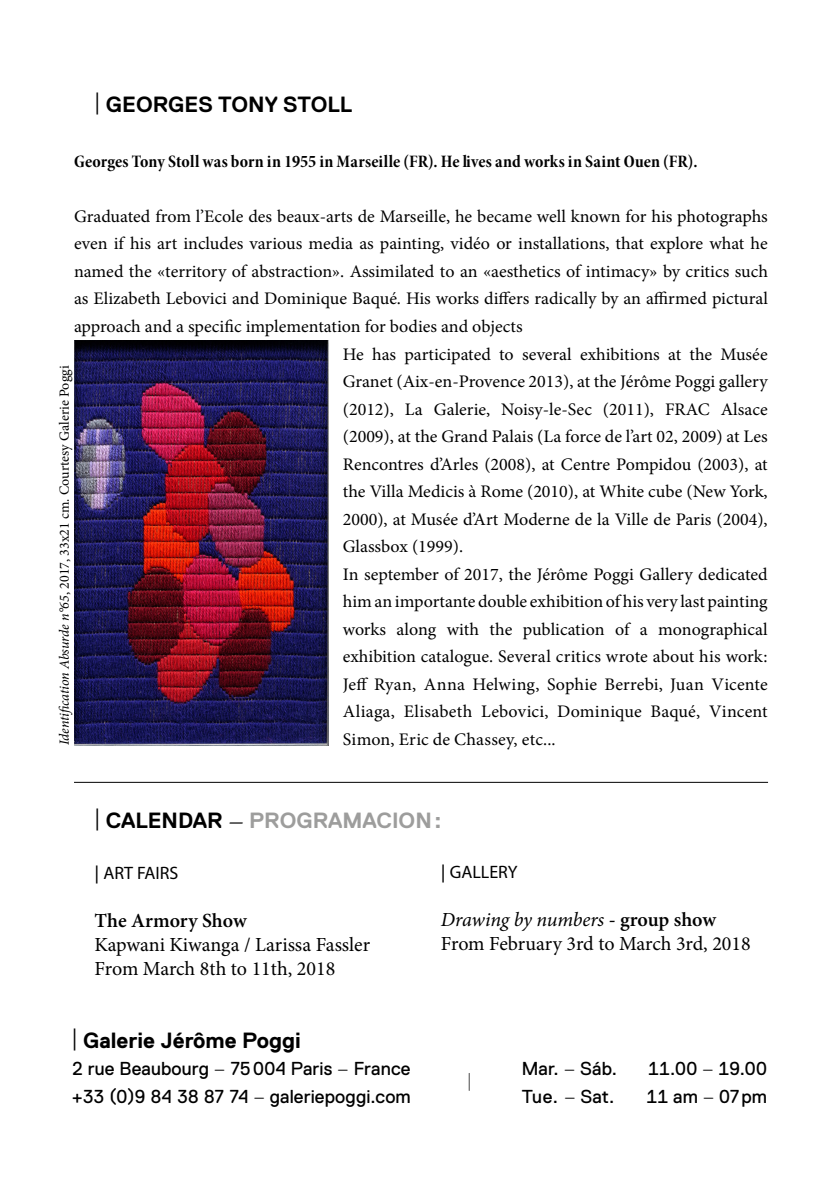
<style>
.page{position:relative;width:840px;height:1191px;background:#fff}
.page>*{position:absolute;margin:0;border:0;box-sizing:border-box;transform-origin:0 0}
.t1{font:700 22px "Replica Pro";color:#000}
.t2{font:700 22px "Replica Pro";color:#9d9d9c}
.t3{font:20px/24px "Minion Pro";letter-spacing:-.005em;color:#000}
.t4{font:600 20px "Minion Pro";color:#000}
.t5{font:18.8px/27.6px "Replica Pro";letter-spacing:.005em;color:#000}
.t6{font:18px "Myriad Pro";color:#000}
.t7{font:17.6px/27.6px "Minion Pro";color:#000;text-align:justify}
.t8{font:17.6px "Minion Pro Bold Cn Subh";letter-spacing:.01em;color:#000}
.t9{font:14px "Minion Pro";color:#000}
.s1{font-family:"Minion Pro";font-weight:400}
.s2{font-style:italic}
.s3{font-family:"Minion Pro";font-weight:400;color:#000}
.s4{color:#000}
.s5{font-family:"Minion Pro";font-weight:400;font-style:italic;color:#000}
.s6{font-family:"Minion Pro";font-weight:600}
.s7{font-weight:600}
.s8{font-weight:300}
</style>
<div class="page">
<svg style="left:468px;top:1073px;width:1px;height:17px"></svg>
<hr style="left:74px;top:782px;width:693px;height:1px;background:#000">
<img style="left:74px;top:341px;width:254px;height:404px">
<p class="t1" style="left:95px;top:92px;width:259px"><span class="s1">|</span> GEORGES TONY STOLL</p>
<p class="t8" style="left:74px;top:151px;width:624px">Georges Tony Stoll was born in 1955 in Marseille (FR). He lives and works in Saint Ouen (FR).</p>
<p class="t7" style="left:74px;top:202px;width:695px">Graduated from l’Ecole des beaux-arts de Marseille, he became well known for his photographs even if his art includes various media as painting, vidéo or installations, that explore what he named the «territory of abstraction». Assimilated to an «aesthetics of intimacy» by critics such as Elizabeth Lebovici and Dominique Baqué. His works differs radically by an affirmed pictural approach and a specific implementation for bodies and objects</p>
<p class="t9" style="left:55px;top:745px;width:381px;rotate:-90deg"><span class="s2">Identification Absurde n°65</span>, 2017, 33x21 cm. Courtesy Galerie Poggi</p>
<p class="t7" style="left:342px;top:340px;width:426px;text-align:left">He has participated to several exhibitions at the Musée Granet (Aix-en-Provence 2013), at the Jérôme Poggi gallery (2012), La Galerie, Noisy-le-Sec (2011), FRAC Alsace (2009), at the Grand Palais (La force de l’art 02, 2009) at Les Rencontres d’Arles (2008), at Centre Pompidou (2003), at the Villa Medicis à Rome (2010), at White cube (New York, 2000), at Musée d’Art Moderne de la Ville de Paris (2004), Glassbox (1999).<br>In september of 2017, the Jérôme Poggi Gallery dedicated him an importante double exhibition of his very last painting works along with the publication of a monographical exhibition catalogue. Several critics wrote about his work:<br>Jeff Ryan, Anna Helwing, Sophie Berrebi, Juan Vicente Aliaga, Elisabeth Lebovici, Dominique Baqué, Vincent</p>
<p class="t7" style="left:342px;top:725px;width:214px">Simon, Eric de Chassey, etc...</p>
<p class="t2" style="left:95px;top:807px;width:348px"><span class="s3">|</span> <span class="s4">CALENDAR</span> <span class="s5">-</span> PROGRAMACION:</p>
<p class="t6" style="left:95px;top:862px;width:85px"><span class="s6">|</span> ART FAIRS</p>
<p class="t4" style="left:95px;top:908px;width:153px">The Armory Show</p>
<p class="t3" style="left:95px;top:932px;width:277px">Kapwani Kiwanga / Larissa Fassler<br>From March 8th to 11th, 2018</p>
<p class="t6" style="left:440px;top:861px;width:78px"><span class="s6">|</span> GALLERY</p>
<p class="t3" style="left:440px;top:907px;width:311px"><span class="s2">Drawing by numbers</span> <span class="s7">- group show<br></span>From February 3rd to March 3rd, 2018</p>
<p class="t1" style="left:72px;top:1028px;width:230px"><span class="s1">|</span> Galerie Jérôme Poggi</p>
<p class="t5" style="left:72px;top:1055px;width:340px">2 rue Beaubourg <span class="s8">–</span> 75004 Paris <span class="s8">–</span> France +33 (0)9 84 38 87 74 <span class="s8">–</span> galeriepoggi.com</p>
<p class="t5" style="left:521px;top:1055px;width:97px">Mar. <span class="s8">–</span> Sáb.<br>Tue. <span class="s8">–</span> Sat.</p>
<p class="t5" style="left:646px;top:1055px;width:122px">11.00 <span class="s8">–</span> 19.00<br>11 am <span class="s8">–</span> 07pm</p>
</div>
